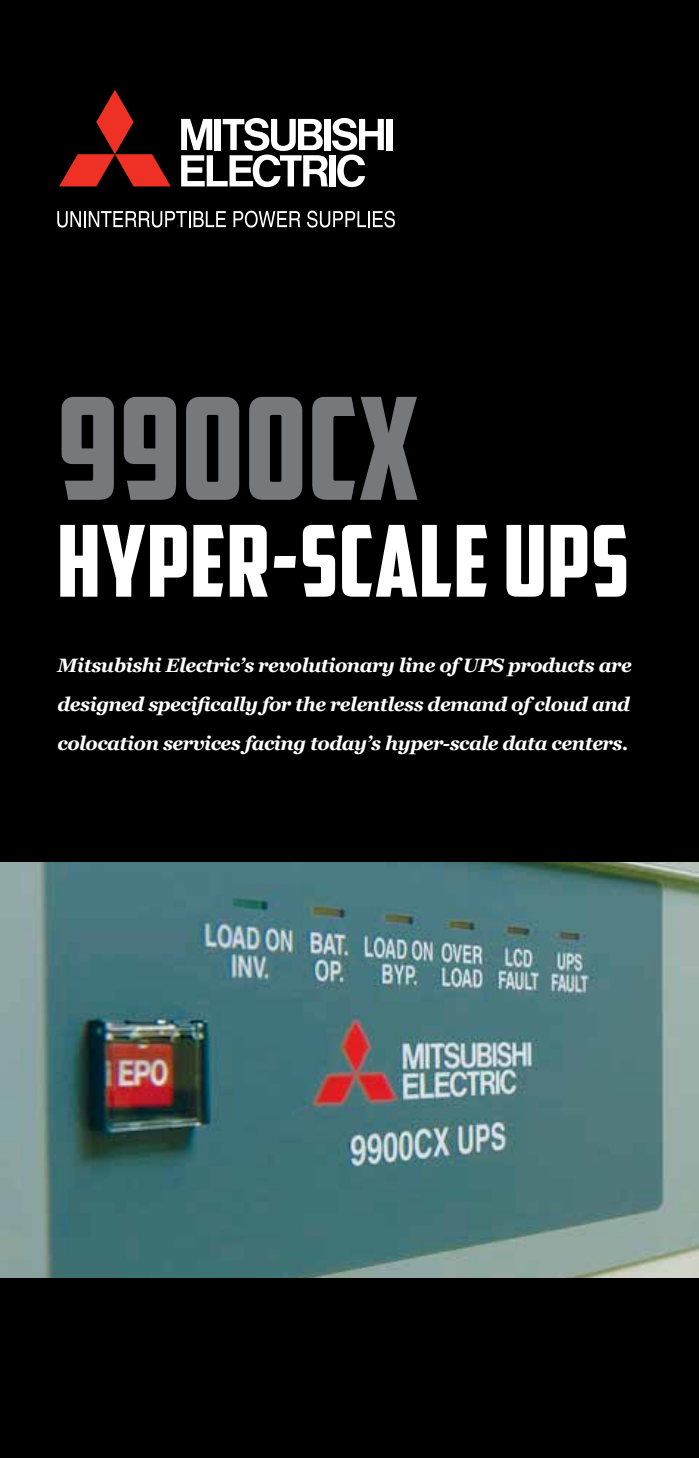
<style>
.page{position:relative;width:699px;height:1458px;background:#000}
.page>*{position:absolute;margin:0;border:0;box-sizing:border-box;transform-origin:0 0}
.t1{font:141.97px "American Captain";letter-spacing:.01em;color:#77787b}
.t2{font:99px "American Captain";letter-spacing:.01em;color:#fff}
.t3{font:italic 700 19.35px/38.7px "Georgia";letter-spacing:-.025em;color:#fff;text-align:justify}
</style>
<div class="page">
<svg style="left:59px;top:90px;width:112px;height:96px"></svg>
<div style="left:386px;top:119px;width:7px;height:31px;background:#fff"></div>
<svg style="left:181px;top:118px;width:203px;height:69px"></svg>
<svg style="left:57px;top:211px;width:169px;height:17px"></svg>
<svg style="left:233px;top:211px;width:67px;height:17px"></svg>
<svg style="left:307px;top:211px;width:88px;height:17px"></svg>
<img style="left:0;top:862px;width:699px;height:416px">
<h1 class="t1" style="left:57px;top:363px;width:363px">9900CX</h1>
<h2 class="t2" style="left:57px;top:502px;width:573px">HYPER-SCALE UPS</h2>
<p class="t3" style="left:57px;top:645px;width:576px">Mitsubishi Electric’s revolutionary line of UPS products are designed specifically for the relentless demand of cloud and colocation services facing today’s hyper-scale data centers.</p>
</div>
